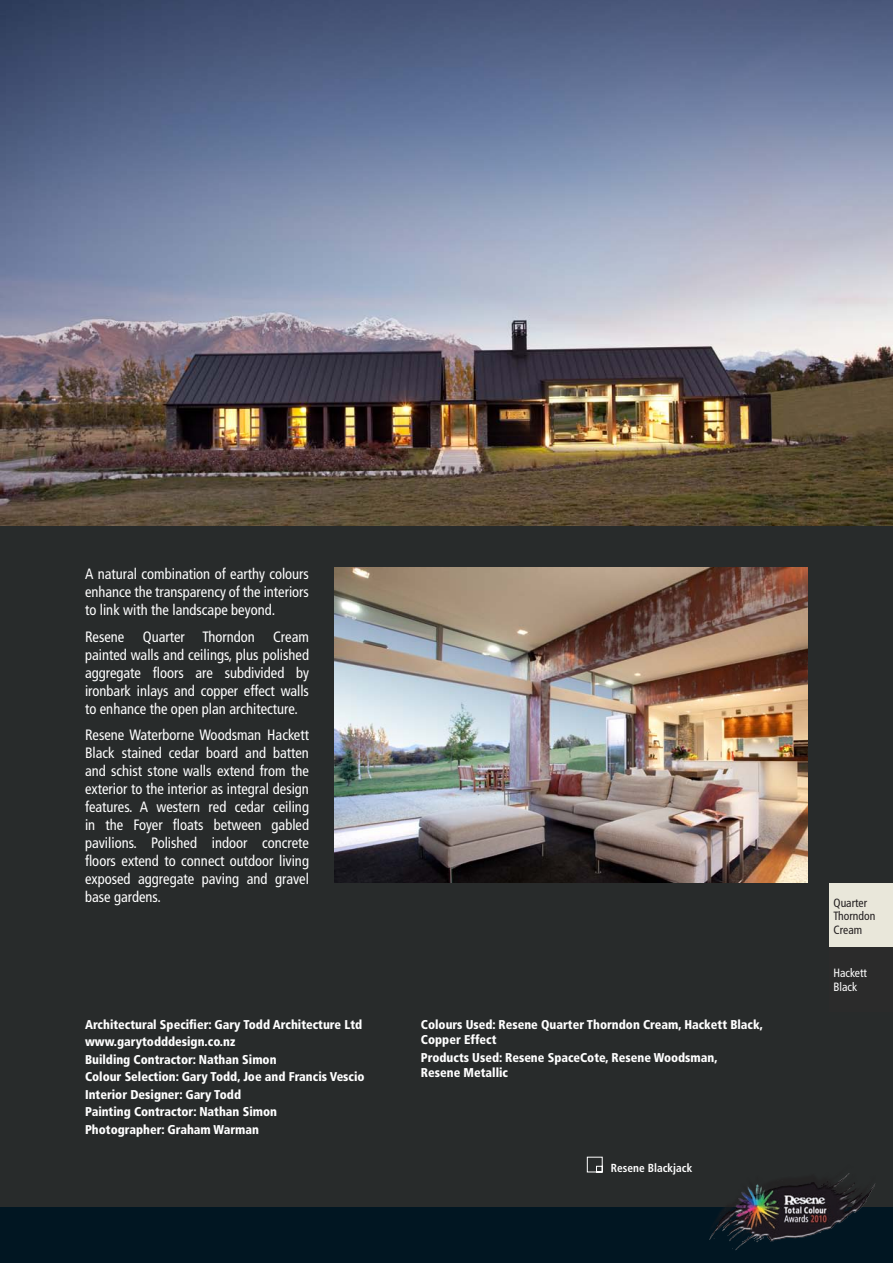
<style>
.page{position:relative;width:893px;height:1263px;background:#fff}
.page>*{position:absolute;margin:0;border:0;box-sizing:border-box;transform-origin:0 0}
.body{font:condensed 15px/18px "Frutiger";color:#fff;text-align:justify}
.credits_white{font:900 condensed 12.75px/15.3px "Frutiger";color:#fff}
.Colour_swatch_RHS{font:condensed 12px/13.5px "Frutiger";color:#231f20}
.Colour_swatch_RHS-2{font:condensed 12px/13.5px "Frutiger";color:#fff}
.t1{font:700 condensed 11.7px "Frutiger";letter-spacing:.005em;color:#fff}
</style>
<div class="page">
<div style="left:0;top:0;width:893px;height:1229px;background:#282b2b"></div>
<img style="left:334px;top:567px;width:474px;height:316px">
<img style="left:0;top:0;width:893px;height:526px">
<svg style="left:586px;top:1156px;width:17px;height:17px"></svg>
<div style="left:829px;top:883px;width:64px;height:64px;background:#e9e7da"></div>
<div style="left:0;top:1208px;width:893px;height:55px;background:#011622"></div>
<img style="left:710px;top:1173px;width:165px;height:77px">
<p class="body" style="left:85px;top:565px;width:225px">A natural combination of earthy colours enhance the transparency of the interiors to link with the landscape beyond.</p>
<p class="body" style="left:85px;top:628px;width:225px">Resene Quarter Thorndon Cream painted walls and ceilings, plus polished aggregate floors are subdivided by ironbark inlays and copper effect walls to enhance the open plan architecture.</p>
<p class="body" style="left:85px;top:726px;width:225px">Resene Waterborne Woodsman Hackett Black stained cedar board and batten and schist stone walls extend from the exterior to the interior as integral design features. A western red cedar ceiling in the Foyer floats between gabled pavilions. Polished indoor concrete floors extend to connect outdoor living exposed aggregate paving and gravel base gardens.</p>
<p class="credits_white" style="left:85px;top:1017px;width:279px">Architectural Specifier: Gary Todd Architecture Ltd</p>
<p class="credits_white" style="left:85px;top:1034px;width:152px">www.garytodddesign.co.nz</p>
<p class="credits_white" style="left:85px;top:1052px;width:193px">Building Contractor: Nathan Simon</p>
<p class="credits_white" style="left:85px;top:1069px;width:281px">Colour Selection: Gary Todd, Joe and Francis Vescio</p>
<p class="credits_white" style="left:85px;top:1086px;width:158px">Interior Designer: Gary Todd</p>
<p class="credits_white" style="left:85px;top:1104px;width:194px">Painting Contractor: Nathan Simon</p>
<p class="credits_white" style="left:85px;top:1121px;width:175px">Photographer: Graham Warman</p>
<p class="credits_white" style="left:421px;top:1017px;width:343px">Colours Used: Resene Quarter Thorndon Cream, Hackett Black,<br>Copper Effect</p>
<p class="credits_white" style="left:421px;top:1050px;width:298px">Products Used: Resene SpaceCote, Resene Woodsman,<br>Resene Metallic</p>
<p class="t1" style="left:611px;top:1161px;width:83px">Resene Blackjack</p>
<p class="Colour_swatch_RHS" style="left:833px;top:896px;width:43px">Quarter<br>Thorndon<br>Cream</p>
<p class="Colour_swatch_RHS-2" style="left:833px;top:966px;width:35px">Hackett<br>Black</p>
</div>
